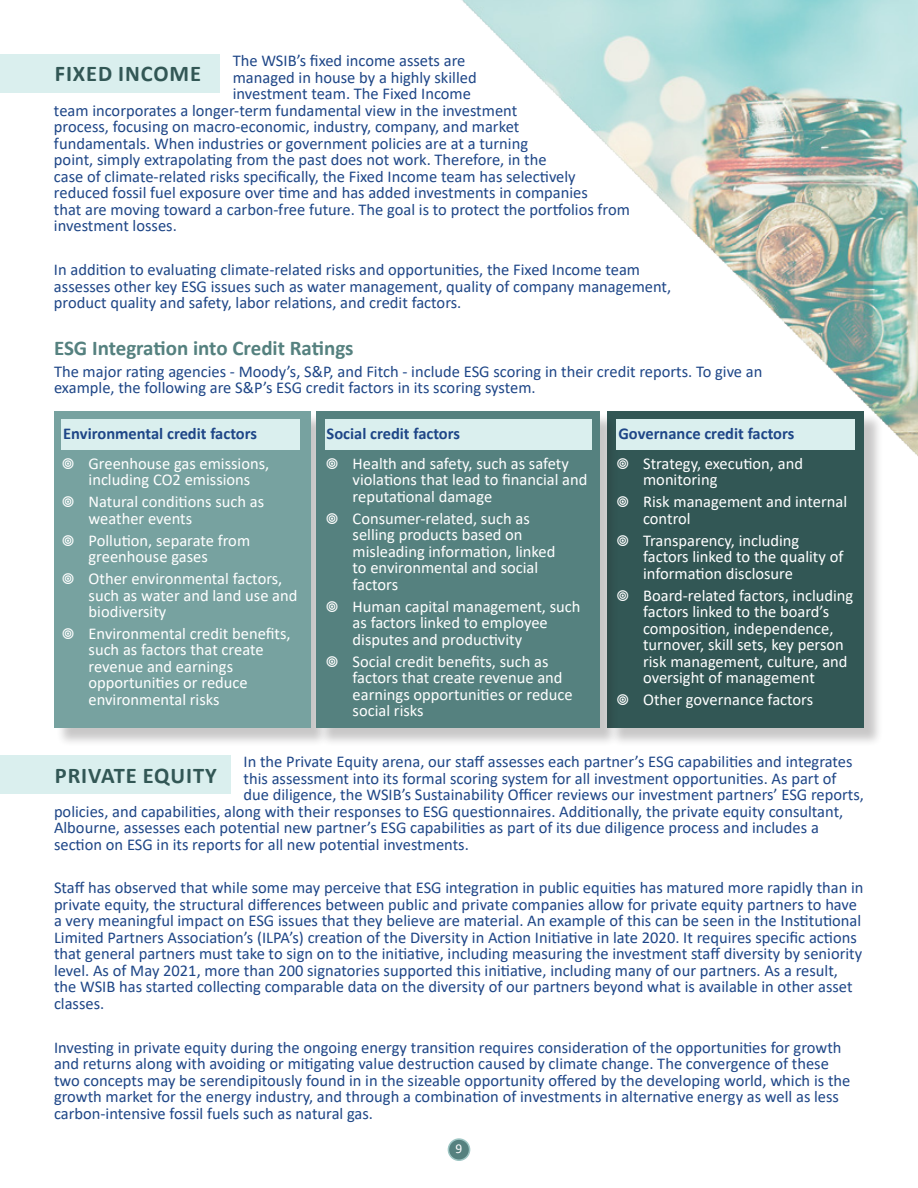
<style>
.page{position:relative;width:918px;height:1188px;background:#fff}
.page>*{position:absolute;margin:0;border:0;box-sizing:border-box;transform-origin:0 0}
.t1{font:700 22.5px "Calibri";letter-spacing:.04em;color:#325755}
.t2{font:700 21px "Calibri";color:#55817f}
.t3{font:16.5px/16.5px "Calibri";color:#1e4687}
.t4{font:16.5px/16.5px "Calibri";color:#fff}
.t5{font:700 16.5px "Calibri";color:#1e4687}
.t6{font:13.5px "Calibri";color:#fff}
</style>
<div class="page">
<div style="left:448px;top:1139px;width:22px;height:21px;background:#55817f;border-radius:50%"></div>
<div style="left:448px;top:1138px;width:22px;height:23px;border:2px solid #9ec6c4;border-radius:50%"></div>
<div style="left:0;top:54px;width:219px;height:38px;background:#daefee"></div>
<div style="left:0;top:755px;width:230px;height:39px;background:#daefee"></div>
<div style="left:56px;top:413px;width:273px;height:333px;background:#231f20;opacity:.25"></div>
<div style="left:54px;top:411px;width:256px;height:317px;background:#77a2a0"></div>
<div style="left:609px;top:413px;width:274px;height:333px;background:#231f20;opacity:.25"></div>
<div style="left:607px;top:411px;width:257px;height:317px;background:#325755"></div>
<div style="left:319px;top:413px;width:300px;height:333px;background:#231f20;opacity:.25"></div>
<div style="left:316px;top:411px;width:284px;height:317px;background:#55817f"></div>
<div style="left:62px;top:419px;width:238px;height:31px;background:#daefee"></div>
<div style="left:326px;top:419px;width:266px;height:31px;background:#daefee"></div>
<img style="left:462px;top:0;width:456px;height:458px">
<svg style="left:617px;top:458px;width:2px;height:11px"></svg>
<svg style="left:617px;top:496px;width:2px;height:11px"></svg>
<svg style="left:617px;top:535px;width:2px;height:11px"></svg>
<svg style="left:617px;top:590px;width:2px;height:11px"></svg>
<svg style="left:617px;top:694px;width:2px;height:11px"></svg>
<p class="t3" style="left:233px;top:52px;width:234px">The WSIB’s fixed income assets are</p>
<p class="t3" style="left:233px;top:69px;width:245px">managed in house by a highly skilled</p>
<p class="t3" style="left:233px;top:85px;width:240px">investment team. The Fixed Income</p>
<p class="t3" style="left:54px;top:102px;width:465px">team incorporates a longer-term fundamental view in the investment</p>
<p class="t3" style="left:54px;top:118px;width:467px">process, focusing on macro-economic, industry, company, and market</p>
<p class="t3" style="left:54px;top:135px;width:476px">fundamentals. When industries or government policies are at a turning</p>
<p class="t3" style="left:54px;top:151px;width:494px">point, simply extrapolating from the past does not work. Therefore, in the</p>
<p class="t3" style="left:54px;top:168px;width:523px">case of climate-related risks specifically, the Fixed Income team has selectively</p>
<p class="t3" style="left:54px;top:184px;width:535px">reduced fossil fuel exposure over time and has added investments in companies</p>
<p class="t3" style="left:54px;top:201px;width:577px">that are moving toward a carbon-free future. The goal is to protect the portfolios from</p>
<p class="t3" style="left:54px;top:217px;width:124px">investment losses.</p>
<p class="t3" style="left:54px;top:261px;width:619px">In addition to evaluating climate-related risks and opportunities, the Fixed Income team assesses other key ESG issues such as water management, quality of company management, product quality and safety, labor relations, and credit factors.</p>
<p class="t2" style="left:54px;top:333px;width:301px">ESG Integration into Credit Ratings</p>
<p class="t3" style="left:54px;top:363px;width:710px">The major rating agencies - Moody’s, S&amp;P, and Fitch - include ESG scoring in their credit reports. To give an example, the following are S&amp;P’s ESG credit factors in its scoring system.</p>
<h1 class="t1" style="left:55px;top:58px;width:148px">FIXED INCOME</h1>
<p class="t5" style="left:63px;top:422px;width:195px">Environmental credit factors</p>
<p class="t5" style="left:327px;top:422px;width:135px">Social credit factors</p>
<p class="t5" style="left:618px;top:422px;width:177px">Governance credit factors</p>
<p class="t4" style="left:89px;top:455px;width:182px">Greenhouse gas emissions, including CO2 emissions</p>
<p class="t4" style="left:89px;top:493px;width:177px">Natural conditions such as weather events</p>
<p class="t4" style="left:89px;top:531px;width:163px">Pollution, separate from greenhouse gases</p>
<p class="t4" style="left:89px;top:570px;width:210px">Other environmental factors, such as water and land use and biodiversity</p>
<p class="t4" style="left:89px;top:625px;width:204px">Environmental credit benefits, such as factors that create revenue and earnings opportunities or reduce environmental risks</p>
<p class="t4" style="left:353px;top:455px;width:236px">Health and safety, such as safety violations that lead to financial and reputational damage</p>
<p class="t4" style="left:353px;top:510px;width:204px">Consumer-related, such as selling products based on misleading information, linked to environmental and social factors</p>
<p class="t4" style="left:353px;top:597px;width:229px">Human capital management, such as factors linked to employee disputes and productivity</p>
<p class="t4" style="left:353px;top:652px;width:222px">Social credit benefits, such as factors that create revenue and earnings opportunities or reduce social risks</p>
<p class="t4" style="left:643px;top:455px;width:161px">Strategy, execution, and monitoring</p>
<p class="t4" style="left:643px;top:493px;width:206px">Risk management and internal control</p>
<p class="t4" style="left:643px;top:531px;width:202px">Transparency, including factors linked to the quality of information disclosure</p>
<p class="t4" style="left:643px;top:586px;width:212px">Board-related factors, including factors linked to the board’s composition, independence, turnover, skill sets, key person risk management, culture, and oversight of management</p>
<p class="t4" style="left:643px;top:691px;width:172px">Other governance factors</p>
<p class="t3" style="left:244px;top:753px;width:610px">In the Private Equity arena, our staff assesses each partner’s ESG capabilities and integrates</p>
<p class="t3" style="left:244px;top:770px;width:595px">this assessment into its formal scoring system for all investment opportunities. As part of</p>
<p class="t3" style="left:244px;top:786px;width:622px">due diligence, the WSIB’s Sustainability Officer reviews our investment partners’ ESG reports,</p>
<p class="t3" style="left:54px;top:803px;width:791px">policies, and capabilities, along with their responses to ESG questionnaires. Additionally, the private equity consultant,</p>
<p class="t3" style="left:54px;top:819px;width:766px">Albourne, assesses each potential new partner’s ESG capabilities as part of its due diligence process and includes a</p>
<p class="t3" style="left:54px;top:836px;width:416px">section on ESG in its reports for all new potential investments.</p>
<p class="t3" style="left:54px;top:879px;width:811px">Staff has observed that while some may perceive that ESG integration in public equities has matured more rapidly than in private equity, the structural differences between public and private companies allow for private equity partners to have a very meaningful impact on ESG issues that they believe are material. An example of this can be seen in the Institutional Limited Partners Association’s (ILPA’s) creation of the Diversity in Action Initiative in late 2020. It requires specific actions that general partners must take to sign on to the initiative, including measuring the investment staff diversity by seniority level. As of May 2021, more than 200 signatories supported this initiative, including many of our partners. As a result, the WSIB has started collecting comparable data on the diversity of our partners beyond what is available in other asset classes.</p>
<p class="t3" style="left:54px;top:1039px;width:798px">Investing in private equity during the ongoing energy transition requires consideration of the opportunities for growth and returns along with avoiding or mitigating value destruction caused by climate change. The convergence of these two concepts may be serendipitously found in in the sizeable opportunity offered by the developing world, which is the growth market for the energy industry, and through a combination of investments in alternative energy as well as less carbon-intensive fossil fuels such as natural gas.</p>
<h1 class="t1" style="left:55px;top:759px;width:163px">PRIVATE EQUITY</h1>
<p class="t6" style="left:456px;top:1139px;width:8px">9</p>
</div>
